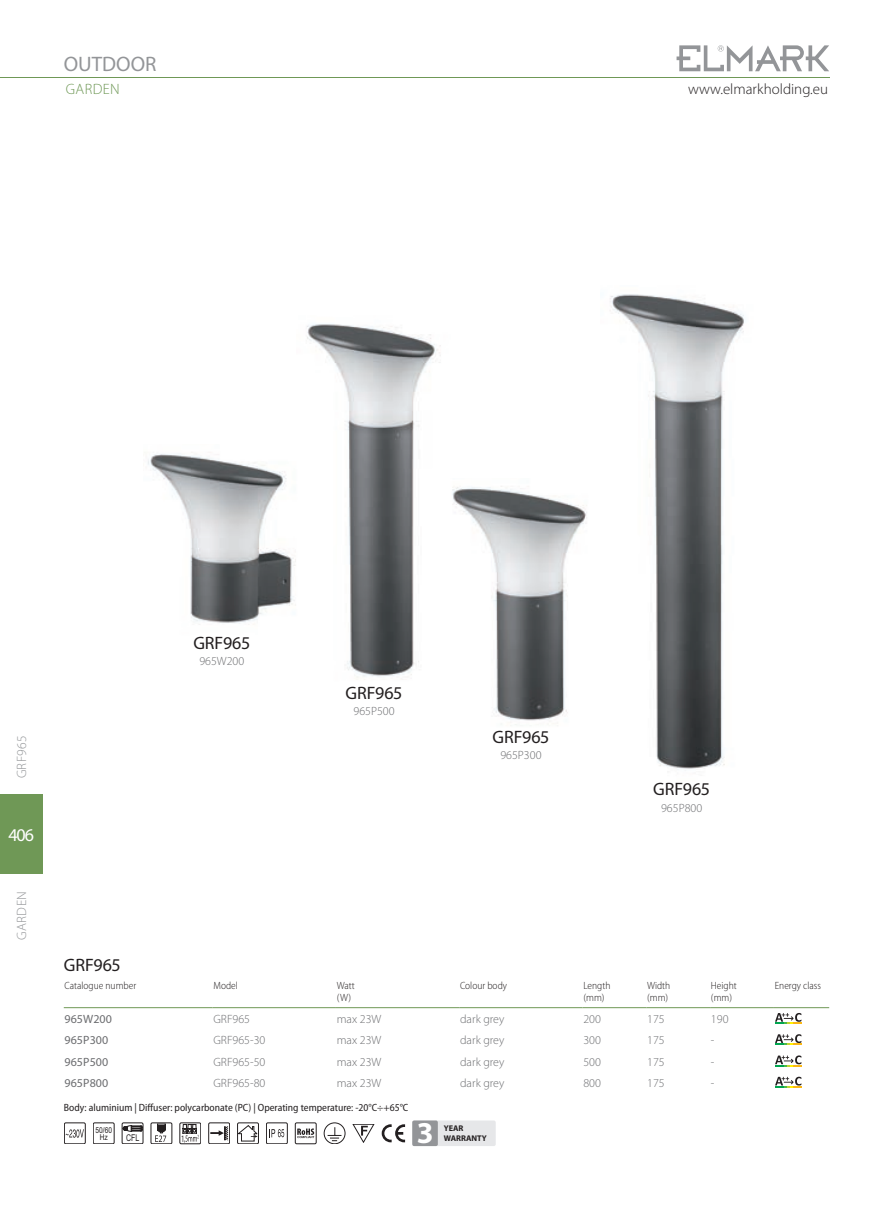
<style>
.page{position:relative;width:893px;height:1212px;background:#fff}
.page>*{position:absolute;margin:0;border:0;box-sizing:border-box;transform-origin:0 0}
.t1{font:700 30.3px "Myriad Pro";color:#fff}
.t2{font:21px "Myriad Pro";color:#939598}
.DL_Photo_Cat_Num{font:18px "Myriad Pro";letter-spacing:-.005em;color:#231f20}
.DL_Tab_Header_Large{font:18px "Myriad Pro";letter-spacing:-.005em;color:#231f20}
.t3{font:18px "Myriad Pro";color:#fff}
.t4{font:300 15px "Myriad Pro";color:#231f20}
.t5{font:300 15px "Myriad Pro";letter-spacing:.025em;color:#6f9856}
.t6{font:300 13.5px "Myriad Pro";letter-spacing:.025em;color:#939598}
.DL_Tab_Text{font:300 12px "Myriad Pro";color:#6c6d70}
.DL_Photo_Cat_Num-2{font:300 12px "Myriad Pro";color:#6c6d70}
.DL_Tab_Text-2{font:12px "Myriad Pro";color:#6c6d70}
.DL_Tab_SUB_Header{font:300 semi-condensed 10.5px "Myriad Pro";color:#231f20}
.DLO_Text_Tab_small_1{font:semi-condensed 10.5px "Myriad Pro";color:#231f20}
.t7{font:9.75px "Myriad Pro";color:#231f20;scale:.69 1}
.t8{font:9.3px "Arial";color:#231f20;scale:.76 1}
.t9{font:700 8.25px/9.9px "Myriad Pro";color:#231f20}
.t10{font:8.1px/7.5px "Arial Narrow";color:#231f20;text-align:center}
</style>
<div class="page">
<div style="left:0;top:794px;width:43px;height:80px;background:#6f9856"></div>
<hr style="left:0;top:77px;width:829px;height:1px;background:#6f9856">
<svg style="left:676px;top:45px;width:153px;height:26px"></svg>
<img style="left:307px;top:324px;width:134px;height:356px">
<img style="left:610px;top:294px;width:134px;height:477px">
<hr style="left:64px;top:1007px;width:149px;height:1px;background:#6f9856">
<hr style="left:213px;top:1007px;width:123px;height:1px;background:#6f9856">
<hr style="left:336px;top:1007px;width:123px;height:1px;background:#6f9856">
<hr style="left:459px;top:1007px;width:124px;height:1px;background:#6f9856">
<hr style="left:583px;top:1007px;width:63px;height:1px;background:#6f9856">
<hr style="left:646px;top:1007px;width:64px;height:1px;background:#6f9856">
<hr style="left:710px;top:1007px;width:64px;height:1px;background:#6f9856">
<hr style="left:774px;top:1007px;width:55px;height:1px;background:#6f9856">
<svg style="left:775px;top:1013px;width:27px;height:11px"></svg>
<svg style="left:775px;top:1034px;width:27px;height:11px"></svg>
<svg style="left:775px;top:1055px;width:27px;height:12px"></svg>
<svg style="left:775px;top:1077px;width:27px;height:11px"></svg>
<svg style="left:66px;top:1129px;width:17px;height:9px"></svg>
<div style="left:64px;top:1123px;width:21px;height:21px;border:1px solid #231f20"></div>
<div style="left:93px;top:1123px;width:21px;height:21px;border:1px solid #231f20"></div>
<div style="left:122px;top:1123px;width:21px;height:21px;border:1px solid #231f20"></div>
<svg style="left:123px;top:1125px;width:19px;height:7px"></svg>
<div style="left:151px;top:1123px;width:21px;height:21px;border:1px solid #231f20"></div>
<svg style="left:155px;top:1124px;width:11px;height:18px"></svg>
<div style="left:180px;top:1123px;width:21px;height:21px;border:1px solid #231f20"></div>
<svg style="left:183px;top:1124px;width:16px;height:19px"></svg>
<div style="left:209px;top:1123px;width:21px;height:21px;border:1px solid #231f20"></div>
<svg style="left:210px;top:1126px;width:18px;height:14px"></svg>
<svg style="left:237px;top:1123px;width:22px;height:21px"></svg>
<div style="left:266px;top:1123px;width:21px;height:21px;border:1px solid #231f20"></div>
<svg style="left:271px;top:1129px;width:13px;height:8px"></svg>
<div style="left:295px;top:1123px;width:21px;height:21px;border:1px solid #231f20"></div>
<svg style="left:297px;top:1128px;width:17px;height:10px"></svg>
<svg style="left:324px;top:1123px;width:21px;height:21px"></svg>
<svg style="left:353px;top:1124px;width:21px;height:18px"></svg>
<svg style="left:382px;top:1124px;width:23px;height:18px"></svg>
<div style="left:412px;top:1120px;width:84px;height:26px;background:#e6e7e9;border-radius:2px"></div>
<div style="left:412px;top:1120px;width:26px;height:26px;background:#939598;border-radius:2px"></div>
<img style="left:148px;top:444px;width:160px;height:191px">
<img style="left:434px;top:478px;width:153px;height:247px">
<h2 class="t2" style="left:64px;top:53px;width:94px">OUTDOOR</h2>
<p class="t5" style="left:66px;top:80px;width:55px">GARDEN</p>
<p class="t4" style="left:688px;top:80px;width:141px">www.elmarkholding.eu</p>
<p class="t6" style="left:14px;top:778px;width:44px;rotate:-90deg">GRF965</p>
<h3 class="t3" style="left:9px;top:825px;width:27px">406</h3>
<p class="t6" style="left:14px;top:940px;width:50px;rotate:-90deg">GARDEN</p>
<p class="DL_Photo_Cat_Num" style="left:193px;top:633px;width:58px">GRF965</p>
<p class="DL_Photo_Cat_Num-2" style="left:199px;top:654px;width:46px">965W200</p>
<p class="DL_Photo_Cat_Num" style="left:346px;top:683px;width:58px">GRF965</p>
<p class="DL_Photo_Cat_Num-2" style="left:353px;top:705px;width:43px">965P500</p>
<p class="DL_Tab_Header_Large" style="left:64px;top:955px;width:58px">GRF965</p>
<p class="DL_Tab_SUB_Header" style="left:65px;top:979px;width:73px">Catalogue number</p>
<p class="DL_Tab_SUB_Header" style="left:213px;top:979px;width:26px">Model</p>
<p class="DL_Tab_SUB_Header" style="left:337px;top:979px;width:19px">Watt</p>
<p class="DL_Tab_SUB_Header" style="left:337px;top:992px;width:16px">(W)</p>
<p class="DL_Photo_Cat_Num" style="left:492px;top:727px;width:58px">GRF965</p>
<p class="DL_Photo_Cat_Num-2" style="left:500px;top:749px;width:43px">965P300</p>
<p class="DL_Photo_Cat_Num" style="left:653px;top:779px;width:58px">GRF965</p>
<p class="DL_Photo_Cat_Num-2" style="left:661px;top:801px;width:43px">965P800</p>
<p class="DL_Tab_SUB_Header" style="left:460px;top:979px;width:48px">Colour body</p>
<p class="DL_Tab_SUB_Header" style="left:583px;top:979px;width:29px">Length</p>
<p class="DL_Tab_SUB_Header" style="left:583px;top:992px;width:23px">(mm)</p>
<p class="DL_Tab_SUB_Header" style="left:647px;top:979px;width:25px">Width</p>
<p class="DL_Tab_SUB_Header" style="left:647px;top:992px;width:23px">(mm)</p>
<p class="DL_Tab_SUB_Header" style="left:711px;top:979px;width:27px">Height</p>
<p class="DL_Tab_SUB_Header" style="left:711px;top:992px;width:23px">(mm)</p>
<p class="DL_Tab_Text-2" style="left:65px;top:1012px;width:49px">965W200</p>
<p class="DL_Tab_Text" style="left:213px;top:1012px;width:38px">GRF965</p>
<p class="DL_Tab_Text" style="left:337px;top:1012px;width:46px">max 23W</p>
<p class="DL_Tab_Text" style="left:460px;top:1012px;width:46px">dark grey</p>
<p class="DL_Tab_Text" style="left:583px;top:1012px;width:19px">200</p>
<p class="DL_Tab_Text" style="left:647px;top:1012px;width:19px">175</p>
<p class="DL_Tab_Text" style="left:711px;top:1012px;width:19px">190</p>
<p class="DL_Tab_Text-2" style="left:65px;top:1034px;width:45px">965P300</p>
<p class="DL_Tab_Text" style="left:213px;top:1034px;width:53px">GRF965-30</p>
<p class="DL_Tab_Text" style="left:337px;top:1034px;width:46px">max 23W</p>
<p class="DL_Tab_Text" style="left:460px;top:1034px;width:46px">dark grey</p>
<p class="DL_Tab_Text" style="left:583px;top:1034px;width:19px">300</p>
<p class="DL_Tab_Text" style="left:647px;top:1034px;width:19px">175</p>
<p class="DL_Tab_Text" style="left:711px;top:1034px;width:5px">-</p>
<p class="DL_Tab_Text-2" style="left:65px;top:1055px;width:45px">965P500</p>
<p class="DL_Tab_Text" style="left:213px;top:1055px;width:53px">GRF965-50</p>
<p class="DL_Tab_Text" style="left:337px;top:1055px;width:46px">max 23W</p>
<p class="DL_Tab_Text" style="left:460px;top:1055px;width:46px">dark grey</p>
<p class="DL_Tab_Text" style="left:583px;top:1055px;width:19px">500</p>
<p class="DL_Tab_Text" style="left:647px;top:1055px;width:19px">175</p>
<p class="DL_Tab_Text" style="left:711px;top:1055px;width:5px">-</p>
<p class="DL_Tab_Text-2" style="left:65px;top:1076px;width:45px">965P800</p>
<p class="DL_Tab_Text" style="left:213px;top:1076px;width:53px">GRF965-80</p>
<p class="DL_Tab_Text" style="left:337px;top:1076px;width:46px">max 23W</p>
<p class="DL_Tab_Text" style="left:460px;top:1076px;width:46px">dark grey</p>
<p class="DL_Tab_Text" style="left:583px;top:1076px;width:19px">800</p>
<p class="DL_Tab_Text" style="left:647px;top:1076px;width:19px">175</p>
<p class="DL_Tab_Text" style="left:711px;top:1076px;width:5px">-</p>
<p class="DLO_Text_Tab_small_1" style="left:64px;top:1102px;width:346px">Body: aluminium | Diffuser: polycarbonate (PC) | Operating temperature: -20°C÷+65°C</p>
<p class="t10" style="left:96px;top:1126px;width:18px">50/60<br>Hz</p>
<p class="t8" style="left:126px;top:1131px;width:19px">CFL</p>
<p class="t7" style="left:181px;top:1132px;width:6px">1</p>
<p class="t1" style="left:417px;top:1116px;width:18px">3</p>
<p class="t9" style="left:444px;top:1123px;width:44px">YEAR<br>WARRANTY</p>
<p class="DL_Tab_SUB_Header" style="left:775px;top:979px;width:48px">Energy class</p>
</div>
